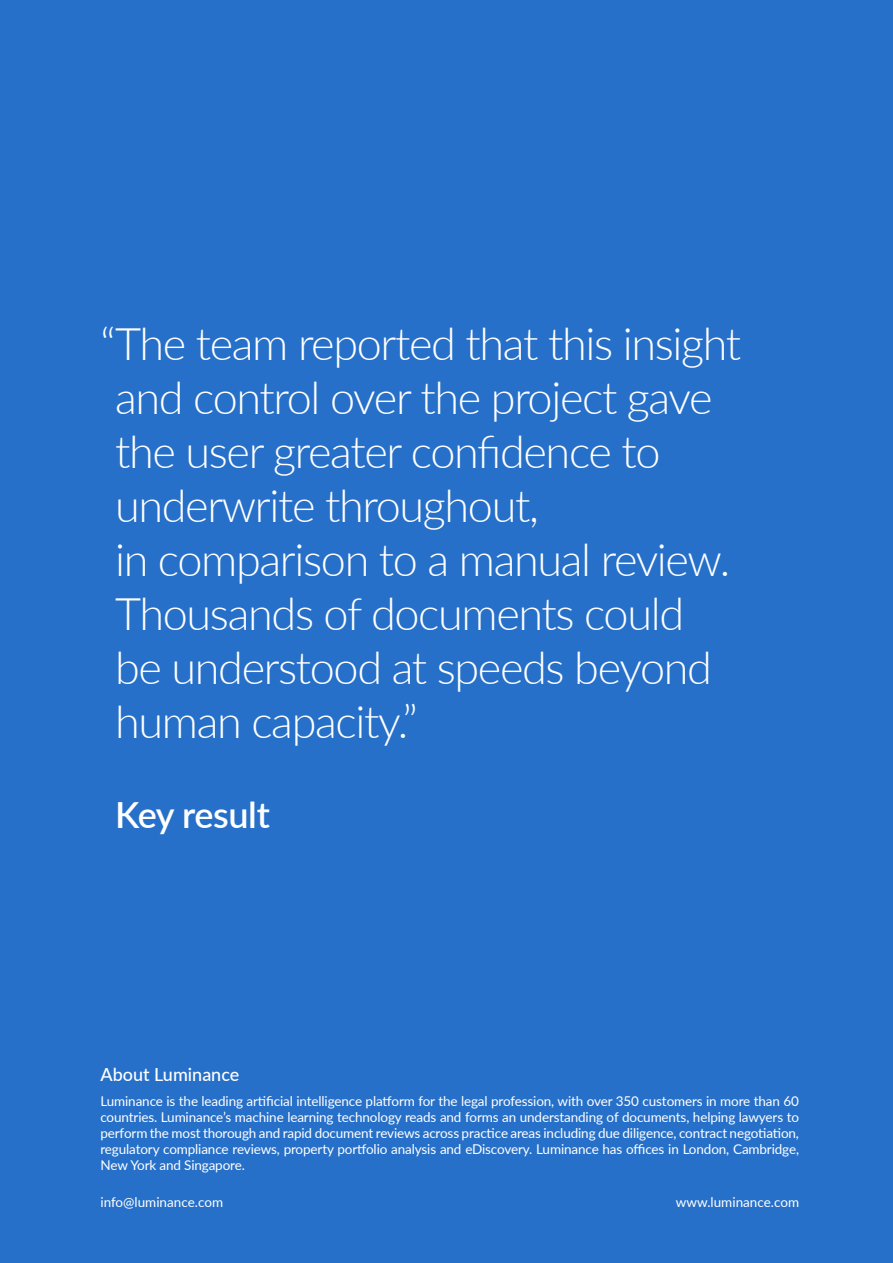
<style>
.page{position:relative;width:893px;height:1263px;background:#2770c9}
.page>*{position:absolute;margin:0;border:0;box-sizing:border-box;transform-origin:0 0}
.Body{font:300 45px/54px "Lato";letter-spacing:-.03em;color:#fff}
.Body-2{font:600 36px "Lato";letter-spacing:-.01em;color:#fff}
.t1{font:500 18px "Lato";color:#fff}
.t2{font:13.5px/16.2px "Lato";letter-spacing:-.01em;color:#fff;text-align:justify}
</style>
<div class="page">
<p class="Body" style="left:115px;top:315px;width:628px;text-indent:-15px">“The team reported that this insight and control over the project gave the user greater confidence to underwrite throughout,<br>in comparison to a manual review.<br>Thousands of documents could be understood at speeds beyond human capacity.”</p>
<p class="Body-2" style="left:115px;top:789px;width:156px">Key result</p>
<p class="t1" style="left:100px;top:1061px;width:140px">About Luminance</p>
<p class="t2" style="left:100px;top:1092px;width:700px">Luminance is the leading artificial intelligence platform for the legal profession, with over 350 customers in more than 60 countries. Luminance’s machine learning technology reads and forms an understanding of documents, helping lawyers to perform the most thorough and rapid document reviews across practice areas including due diligence, contract negotiation, regulatory compliance reviews, property portfolio analysis and eDiscovery. Luminance has offices in London, Cambridge, New York and Singapore.</p>
<p class="t2" style="left:100px;top:1193px;width:124px">info@luminance.com</p>
<p class="t2" style="left:676px;top:1193px;width:125px">www.luminance.com</p>
</div>
